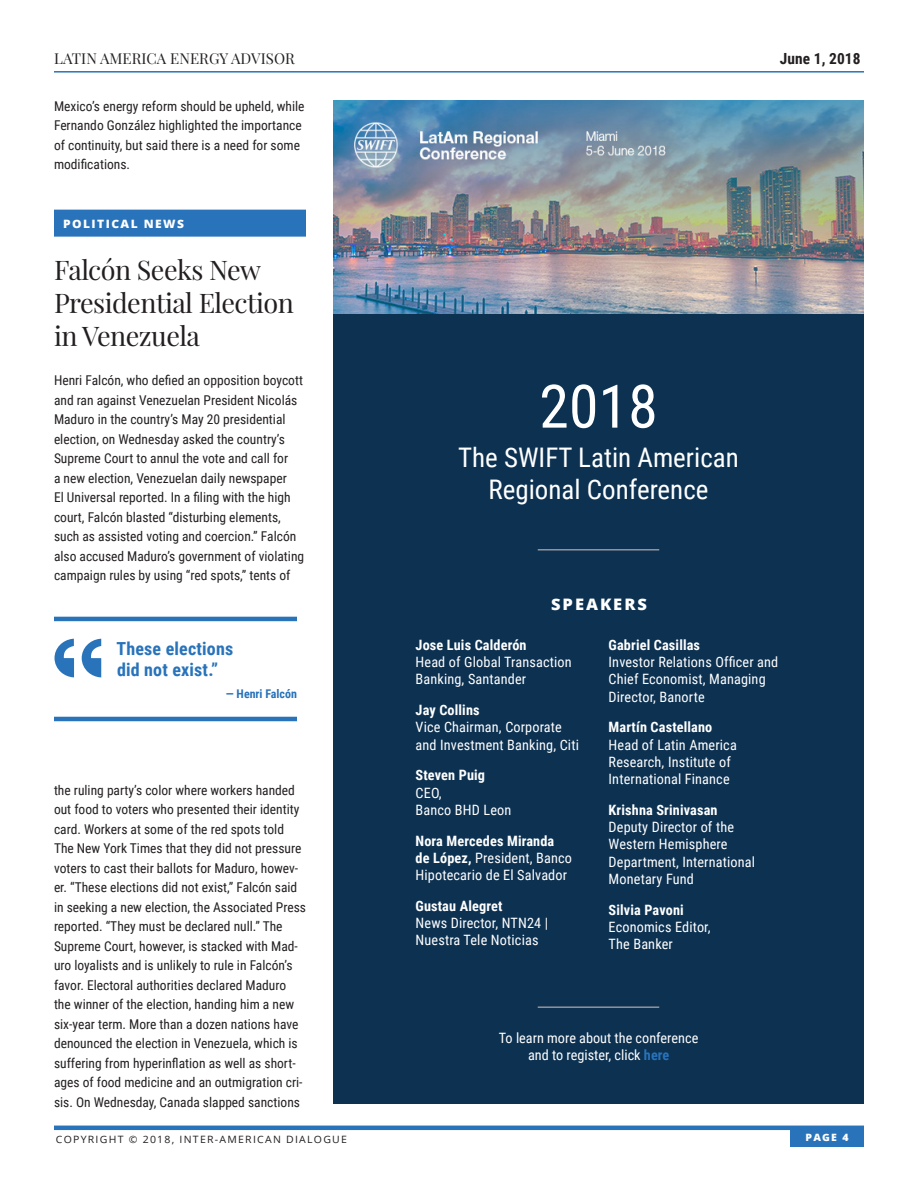
<style>
.page{position:relative;width:918px;height:1188px;background:#fff}
.page>*{position:absolute;margin:0;border:0;box-sizing:border-box;transform-origin:0 0}
.Subscriber_Notice{font:60px "Roboto Condensed";color:#fff}
.Subhead_18pt{font:27px/33px "Playfair Display";letter-spacing:-.02em;color:#231f20}
.Subscriber_Notice-2{font:27px/32.4px "Roboto Condensed";color:#fff;text-align:center}
.New_-_Block_Quote_Te{font:700 18px/21.6px "Roboto Condensed";letter-spacing:.01em;color:#2873ba}
.Subscriber_Notice-3{font:800 15.9px "Open Sans";letter-spacing:.12em;color:#fff;scale:1.04 1}
.t1{font:700 15.3px "Roboto Condensed";letter-spacing:.005em;color:#231f20}
.t2{font:15px "Playfair Display";letter-spacing:.005em;color:#231f20}
.Board_Memeber_Text{font:14.25px/17.2px "Roboto Condensed";letter-spacing:.01em;color:#fff}
.Subscriber_Notice-4{font:14.25px/17.2px "Roboto Condensed";letter-spacing:.01em;color:#fff}
.Main_Body_Text{font:13.5px/19.5px "Roboto Condensed";color:#231f20}
.Quote_-_Name{font:700 12px "Roboto Condensed";color:#2873ba}
.Sections_-_with_Ener{font:800 11.55px "Open Sans";letter-spacing:.12em;color:#fff;scale:1.04 1}
.t3{font:10.05px "Open Sans";letter-spacing:.12em;color:#231f20;scale:1.04 1}
.t4{font:800 10.05px "Open Sans";color:#fff;scale:1.04 1}
.s1{font-weight:700}
.s2{font-weight:700;color:#2873ba}
</style>
<div class="page">
<hr style="left:54px;top:1126px;width:810px;height:4px;background:#2873ba">
<div style="left:790px;top:1129px;width:74px;height:18px;background:#2873ba"></div>
<hr style="left:54px;top:71px;width:810px;height:2px;background:#2873ba">
<div style="left:54px;top:210px;width:252px;height:27px;background:#2873ba"></div>
<hr style="left:54px;top:617px;width:243px;height:4px;background:#2873ba">
<hr style="left:54px;top:717px;width:243px;height:4px;background:#2873ba">
<svg style="left:54px;top:639px;width:20px;height:38px"></svg>
<svg style="left:82px;top:639px;width:19px;height:38px"></svg>
<div style="left:333px;top:106px;width:531px;height:998px;background:#0c3151"></div>
<hr style="left:538px;top:549px;width:121px;height:2px;background:#939598">
<hr style="left:538px;top:1006px;width:121px;height:2px;background:#939598">
<img style="left:333px;top:100px;width:531px;height:213px">
<p class="t2" style="left:54px;top:49px;width:242px">LATIN AMERICA ENERGY ADVISOR</p>
<p class="t1" style="left:780px;top:47px;width:82px">June 1, 2018</p>
<p class="Main_Body_Text" style="left:54px;top:96px;width:252px">Mexico’s energy reform should be upheld, while Fernando González highlighted the importance of continuity, but said there is a need for some modifications.</p>
<p class="Sections_-_with_Ener" style="left:63px;top:215px;width:118px">POLITICAL NEWS</p>
<p class="Subhead_18pt" style="left:54px;top:253px;width:241px">Falcón Seeks New<br>Presidential Election in Venezuela</p>
<p class="Main_Body_Text" style="left:54px;top:370px;width:252px">Henri Falcón, who defied an opposition boycott and ran against Venezuelan President Nicolás Maduro in the country’s May 20 presidential election, on Wednesday asked the country’s Supreme Court to annul the vote and call for<br>a new election, Venezuelan daily newspaper<br>El Universal reported. In a filing with the high court, Falcón blasted “disturbing elements, such as assisted voting and coercion.” Falcón also accused Maduro’s government of violating campaign rules by using “red spots,” tents of</p>
<p class="New_-_Block_Quote_Te" style="left:116px;top:637px;width:118px">These elections did not exist.”</p>
<p class="Quote_-_Name" style="left:226px;top:685px;width:73px">— Henri Falcón</p>
<p class="Main_Body_Text" style="left:54px;top:780px;width:254px">the ruling party’s color where workers handed out food to voters who presented their identity card. Workers at some of the red spots told The New York Times that they did not pressure voters to cast their ballots for Maduro, howev&shy;er. “These elections did not exist,” Falcón said in seeking a new election, the Associated Press reported. “They must be declared null.” The Supreme Court, however, is stacked with Mad&shy;uro loyalists and is unlikely to rule in Falcón’s favor. Electoral authorities declared Maduro the winner of the election, handing him a new six-year term. More than a dozen nations have denounced the election in Venezuela, which is suffering from hyperinflation as well as short&shy;ages of food medicine and an outmigration cri&shy;sis. On Wednesday, Canada slapped sanctions</p>
<p class="Subscriber_Notice" style="left:539px;top:364px;width:120px">2018</p>
<p class="Subscriber_Notice-2" style="left:458px;top:440px;width:282px">The SWIFT Latin American<br>Regional Conference</p>
<p class="Subscriber_Notice-3" style="left:551px;top:592px;width:94px">SPEAKERS</p>
<p class="Board_Memeber_Text" style="left:416px;top:636px;width:158px"><span class="s1">Jose Luis Calderón<br></span>Head of Global Transaction<br>Banking, Santander</p>
<p class="Board_Memeber_Text" style="left:416px;top:701px;width:165px"><span class="s1">Jay Collins<br></span>Vice Chairman, Corporate and Investment Banking, Citi</p>
<p class="Subscriber_Notice-4" style="left:416px;top:766px;width:97px"><span class="s1">Steven Puig<br></span>CEO,<br>Banco BHD Leon</p>
<p class="Subscriber_Notice-4" style="left:416px;top:831px;width:158px"><span class="s1">Nora Mercedes Miranda de López,</span> President, Banco<br>Hipotecario de El Salvador</p>
<p class="Subscriber_Notice-4" style="left:416px;top:897px;width:134px"><span class="s1">Gustau Alegret<br></span>News Director, NTN24 |<br>Nuestra Tele Noticias</p>
<p class="Subscriber_Notice-4" style="left:609px;top:636px;width:171px"><span class="s1">Gabriel Casillas<br></span>Investor Relations Officer and<br>Chief Economist, Managing<br>Director, Banorte</p>
<p class="Board_Memeber_Text" style="left:609px;top:718px;width:130px"><span class="s1">Martín Castellano<br></span>Head of Latin America<br>Research, Institute of<br>International Finance</p>
<p class="Board_Memeber_Text" style="left:609px;top:801px;width:148px"><span class="s1">Krishna Srinivasan<br></span>Deputy Director of the<br>Western Hemisphere<br>Department, International<br>Monetary Fund</p>
<p class="Subscriber_Notice-4" style="left:609px;top:900px;width:104px"><span class="s1">Silvia Pavoni<br></span>Economics Editor,<br>The Banker</p>
<p class="Board_Memeber_Text" style="left:499px;top:1028px;width:201px;text-align:center">To learn more about the conference and to register, click <span class="s2">here</span></p>
<p class="t3" style="left:56px;top:1132px;width:281px">COPYRIGHT © 2018, INTER-AMERICAN DIALOGUE</p>
<p class="t4" style="left:806px;top:1129px;width:43px">PAGE 4</p>
</div>
